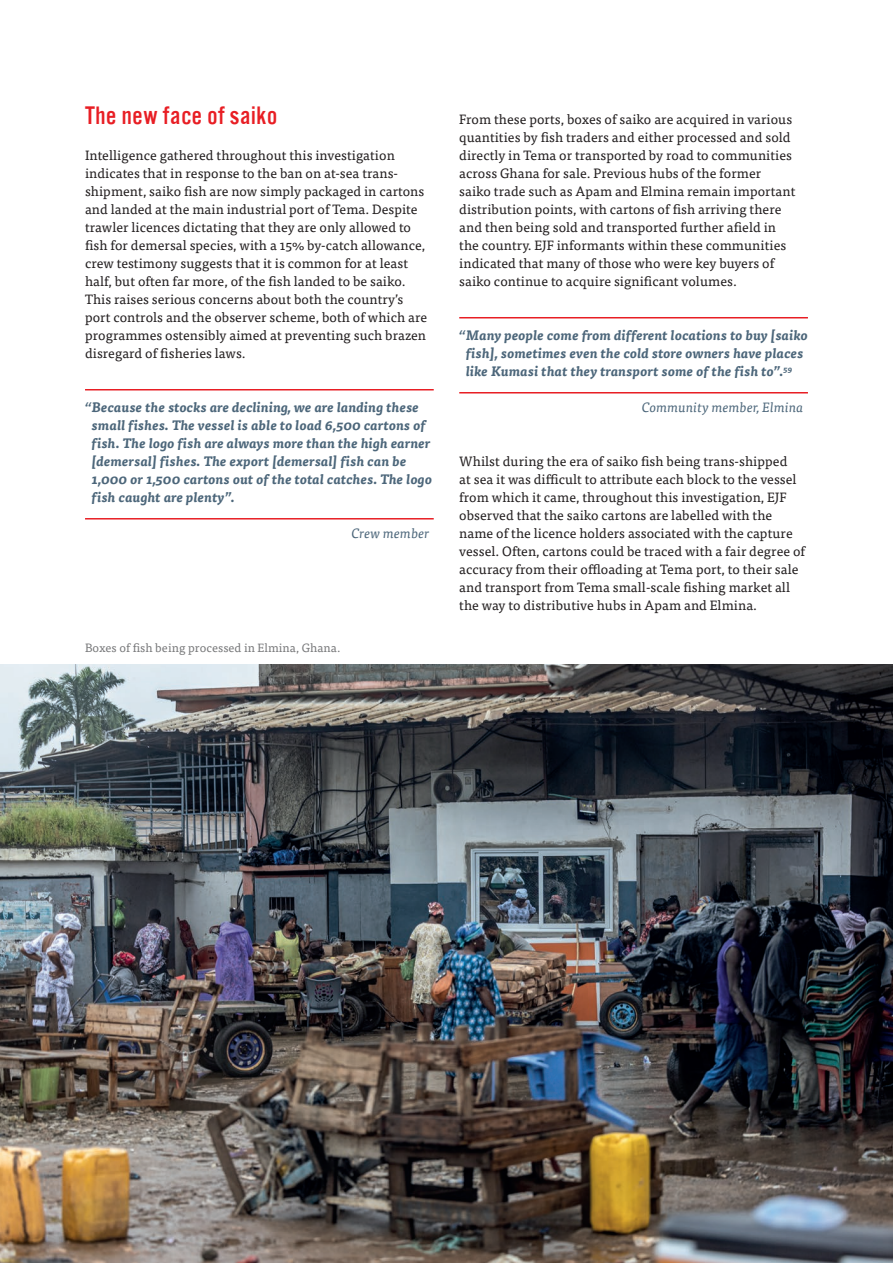
<style>
.page{position:relative;width:893px;height:1263px;background:#fff}
.page>*{position:absolute;margin:0;border:0;box-sizing:border-box;transform-origin:0 0}
.title_small_red{font:26.25px "Alternate Got No 3 D";letter-spacing:.025em;color:#e81e24}
.t1{font:13.5px/18px "Tisa Pro";letter-spacing:.005em;color:#231f20}
.t2{font:italic 700 13.5px/18px "Tisa Pro";letter-spacing:.02em;color:#4c667a}
.t3{font:italic 13.5px "Tisa Pro";letter-spacing:.01em;color:#4c667a}
.t4{font:12px "Tisa Pro";letter-spacing:.005em;color:#57585a}
</style>
<div class="page">
<hr style="left:85px;top:518px;width:349px;height:1px;background:#e81e24">
<hr style="left:85px;top:389px;width:349px;height:1px;background:#e81e24">
<hr style="left:459px;top:392px;width:349px;height:1px;background:#e81e24">
<hr style="left:459px;top:317px;width:349px;height:1px;background:#e81e24">
<img style="left:0;top:664px;width:893px;height:599px">
<p class="title_small_red" style="left:85px;top:102px;width:194px">The new face of saiko</p>
<p class="t1" style="left:85px;top:146px;width:344px">Intelligence gathered throughout this investigation indicates that in response to the ban on at-sea trans&shy;shipment, saiko fish are now simply packaged in cartons and landed at the main industrial port of Tema. Despite trawler licences dictating that they are only allowed to fish for demersal species, with a 15% by-catch allowance, crew testimony suggests that it is common for at least half, but often far more, of the fish landed to be saiko.<br>This raises serious concerns about both the country’s port controls and the observer scheme, both of which are programmes ostensibly aimed at preventing such brazen disregard of fisheries laws.</p>
<p class="t2" style="left:92px;top:398px;width:342px;text-indent:-7px">“Because the stocks are declining, we are landing these small fishes. The vessel is able to load 6,500 cartons of fish. The logo fish are always more than the high earner [demersal] fishes. The export [demersal] fish can be 1,000 or 1,500 cartons out of the total catches. The logo fish caught are plenty”.</p>
<p class="t3" style="left:352px;top:524px;width:79px">Crew member</p>
<p class="t4" style="left:85px;top:639px;width:257px">Boxes of fish being processed in Elmina, Ghana.</p>
<p class="t1" style="left:459px;top:110px;width:338px">From these ports, boxes of saiko are acquired in various quantities by fish traders and either processed and sold directly in Tema or transported by road to communities across Ghana for sale. Previous hubs of the former saiko trade such as Apam and Elmina remain important distribution points, with cartons of fish arriving there and then being sold and transported further afield in the country. EJF informants within these communities indicated that many of those who were key buyers of saiko continue to acquire significant volumes.</p>
<p class="t2" style="left:466px;top:326px;width:343px;text-indent:-7px">“Many people come from different locations to buy [saiko fish], sometimes even the cold store owners have places like Kumasi that they transport some of the fish to”.<sup>59</sup></p>
<p class="t3" style="left:642px;top:398px;width:163px">Community member, Elmina</p>
<p class="t1" style="left:459px;top:452px;width:347px">Whilst during the era of saiko fish being trans-shipped<br>at sea it was difficult to attribute each block to the vessel from which it came, throughout this investigation, EJF observed that the saiko cartons are labelled with the name of the licence holders associated with the capture vessel. Often, cartons could be traced with a fair degree of accuracy from their offloading at Tema port, to their sale and transport from Tema small-scale fishing market all the way to distributive hubs in Apam and Elmina.</p>
</div>
